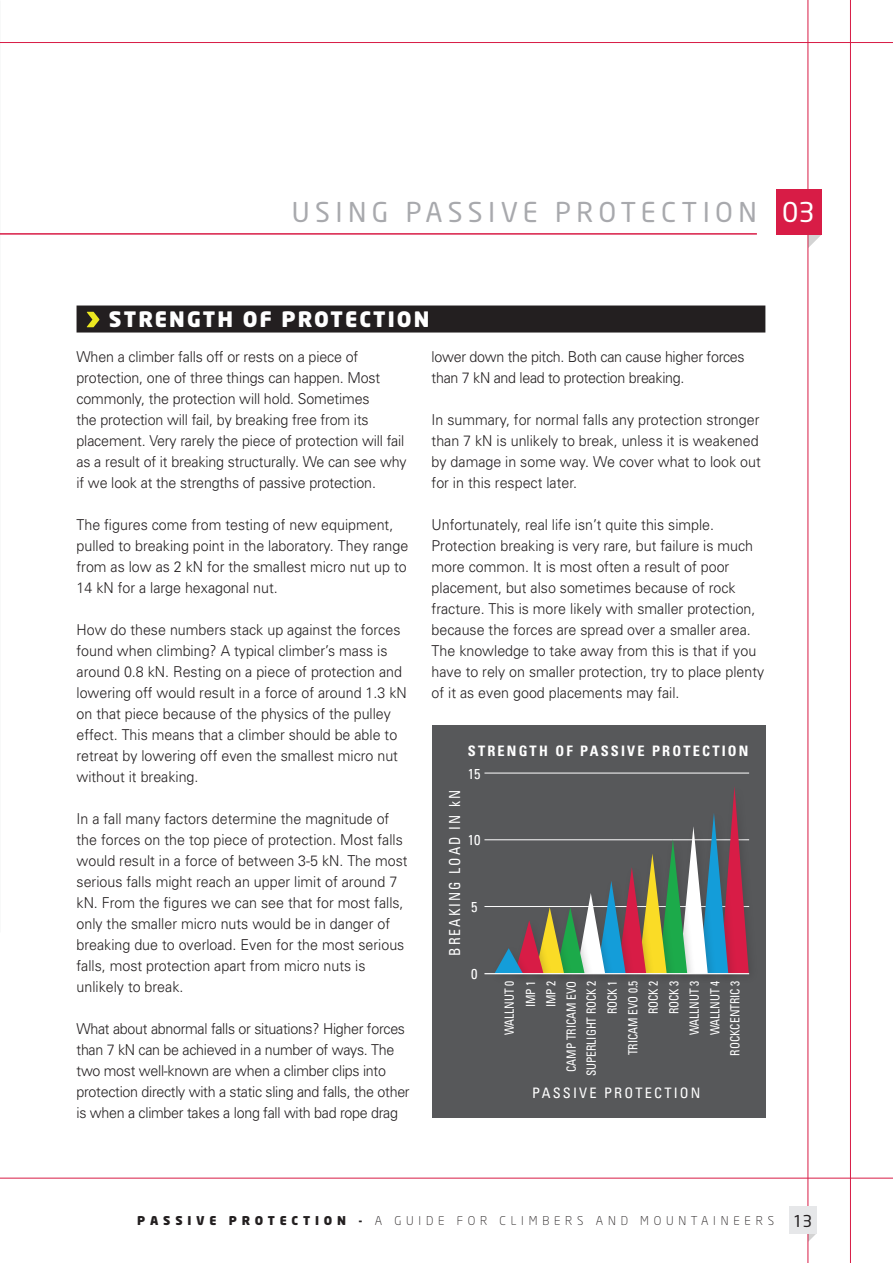
<style>
.page{position:relative;width:893px;height:1263px;background:#fff}
.page>*{position:absolute;margin:0;border:0;box-sizing:border-box;transform-origin:0 0}
.t1{font:27px "Neo Sans";letter-spacing:.2em;color:#a8a9ad}
.t2{font:900 21px "Neo Sans";letter-spacing:.1em;color:#fff}
.t3{font:condensed 15.15px "Univers";letter-spacing:.15em;color:#fff;scale:.9 1}
.t4{font:300 15px/21px "Univers";color:#231f20;scale:.95 1}
.t5{font:300 15px/21px "Univers";letter-spacing:-.02em;color:#231f20;scale:.95 1}
.t6{font:700 condensed 14.4px "Univers";letter-spacing:.15em;color:#fff}
.t7{font:condensed 14.4px "Univers";letter-spacing:.15em;color:#fff}
.t8{font:condensed 12.6px/20.5px "Univers";color:#fff;scale:.9 1}
.t9{font:300 12px "Neo Sans";letter-spacing:.4em;color:#231f20}
.s1{color:#fff}
.s2{font-weight:900}
.s3{font-weight:400;font-size:16.2px}
</style>
<div class="page">
<hr style="left:0;top:42px;width:893px;height:1px;background:#d81c46">
<hr style="left:0;top:1178px;width:893px;height:1px;background:#d81c46">
<hr style="left:808px;top:0;width:1px;height:1263px;background:#d81c46">
<hr style="left:850px;top:0;width:1px;height:1263px;background:#d81c46">
<svg style="left:808px;top:1234px;width:8px;height:8px"></svg>
<div style="left:789px;top:1207px;width:27px;height:27px;background:#e6e7e9"></div>
<hr style="left:0;top:233px;width:757px;height:2px;background:#d81c46">
<svg style="left:808px;top:235px;width:13px;height:13px"></svg>
<div style="left:776px;top:189px;width:45px;height:46px;background:#d81c46"></div>
<div style="left:77px;top:305px;width:688px;height:27px;background:#231f20"></div>
<svg style="left:87px;top:312px;width:12px;height:15px"></svg>
<div style="left:432px;top:725px;width:333px;height:392px;background:#57585a"></div>
<hr style="left:484px;top:773px;width:265px;height:1px;background:#fff">
<hr style="left:484px;top:839px;width:265px;height:1px;background:#fff">
<hr style="left:484px;top:906px;width:265px;height:1px;background:#fff">
<div style="left:695px;top:810px;width:43px;height:174px;background:#231f20;opacity:.2"></div>
<div style="left:674px;top:823px;width:44px;height:161px;background:#231f20;opacity:.2"></div>
<div style="left:654px;top:836px;width:43px;height:148px;background:#231f20;opacity:.2"></div>
<div style="left:633px;top:850px;width:44px;height:134px;background:#231f20;opacity:.2"></div>
<div style="left:613px;top:864px;width:43px;height:120px;background:#231f20;opacity:.2"></div>
<div style="left:592px;top:877px;width:43px;height:107px;background:#231f20;opacity:.2"></div>
<div style="left:572px;top:889px;width:42px;height:95px;background:#231f20;opacity:.2"></div>
<div style="left:551px;top:904px;width:43px;height:80px;background:#231f20;opacity:.2"></div>
<div style="left:531px;top:904px;width:42px;height:80px;background:#231f20;opacity:.2"></div>
<div style="left:510px;top:917px;width:43px;height:67px;background:#231f20;opacity:.2"></div>
<div style="left:490px;top:944px;width:42px;height:40px;background:#231f20;opacity:.2"></div>
<svg style="left:494px;top:787px;width:255px;height:186px"></svg>
<hr style="left:484px;top:973px;width:265px;height:1px;background:#fff">
<h1 class="t1" style="left:292px;top:196px;width:524px">USING PASSIVE PROTECTION <span class="s1">03</span></h1>
<h2 class="t2" style="left:109px;top:306px;width:322px">STRENGTH OF PROTECTION</h2>
<p class="t4" style="left:77px;top:346px;width:349px">When a climber falls off or rests on a piece of protection, one of three things can happen. Most commonly, the protection will hold. Sometimes<br>the protection will fail, by breaking free from its placement. Very rarely the piece of protection will fail as a result of it breaking structurally. We can see why if we look at the strengths of passive protection.</p>
<p class="t4" style="left:77px;top:514px;width:351px">The figures come from testing of new equipment, pulled to breaking point in the laboratory. They range from as low as 2 kN for the smallest micro nut up to 14 kN for a large hexagonal nut.</p>
<p class="t4" style="left:77px;top:619px;width:349px">How do these numbers stack up against the forces found when climbing? A typical climber’s mass is around 0.8 kN. Resting on a piece of protection and lowering off would result in a force of around 1.3 kN on that piece because of the physics of the pulley effect. This means that a climber should be able to retreat by lowering off even the smallest micro nut without it breaking.</p>
<p class="t4" style="left:77px;top:808px;width:350px">In a fall many factors determine the magnitude of the forces on the top piece of protection. Most falls would result in a force of between 3-5 kN. The most serious falls might reach an upper limit of around 7 kN. From the figures we can see that for most falls, only the smaller micro nuts would be in danger of breaking due to overload. Even for the most serious falls, most protection apart from micro nuts is unlikely to break.</p>
<p class="t5" style="left:77px;top:1018px;width:352px">What about abnormal falls or situations? Higher forces than 7 kN can be achieved in a number of ways. The two most well-known are when a climber clips into protection directly with a static sling and falls, the other is when a climber takes a long fall with bad rope drag</p>
<p class="t5" style="left:432px;top:346px;width:331px">lower down the pitch. Both can cause higher forces than 7 kN and lead to protection breaking.</p>
<p class="t4" style="left:432px;top:409px;width:348px">In summary, for normal falls any protection stronger than 7 kN is unlikely to break, unless it is weakened by damage in some way. We cover what to look out for in this respect later.</p>
<p class="t4" style="left:432px;top:514px;width:352px">Unfortunately, real life isn’t quite this simple.<br>Protection breaking is very rare, but failure is much more common. It is most often a result of poor placement, but also sometimes because of rock fracture. This is more likely with smaller protection, because the forces are spread over a smaller area.<br>The knowledge to take away from this is that if you have to rely on smaller protection, try to place plenty of it as even good placements may fail.</p>
<p class="t6" style="left:468px;top:742px;width:282px">STRENGTH OF PASSIVE PROTECTION</p>
<p class="t7" style="left:468px;top:764px;width:14px">15</p>
<p class="t3" style="left:445px;top:956px;width:185px;rotate:-90deg">BREAKING LOAD IN kN</p>
<p class="t7" style="left:468px;top:831px;width:14px">10</p>
<p class="t7" style="left:471px;top:898px;width:8px">5</p>
<p class="t7" style="left:471px;top:964px;width:8px">0</p>
<p class="t8" style="left:684px;top:1035px;width:62px;rotate:-90deg">WALLNUT 3<br>WALLNUT 4</p>
<p class="t8" style="left:581px;top:1076px;width:108px;rotate:-90deg">SUPERLIGHT ROCK 2</p>
<p class="t8" style="left:520px;top:1007px;width:31px;rotate:-90deg">IMP 1<br>IMP 2</p>
<p class="t8" style="left:643px;top:1014px;width:39px;rotate:-90deg">ROCK 2<br>ROCK 3</p>
<p class="t8" style="left:499px;top:1035px;width:62px;rotate:-90deg">WALLNUT 0</p>
<p class="t8" style="left:725px;top:1055px;width:85px;rotate:-90deg">ROCKCENTRIC 3</p>
<p class="t8" style="left:622px;top:1055px;width:85px;rotate:-90deg">TRICAM EVO 0.5</p>
<p class="t8" style="left:561px;top:1072px;width:103px;rotate:-90deg">CAMP TRICAM EVO</p>
<p class="t8" style="left:602px;top:1014px;width:39px;rotate:-90deg">ROCK 1</p>
<p class="t7" style="left:532px;top:1084px;width:170px">PASSIVE PROTECTION</p>
<p class="t9" style="left:137px;top:1214px;width:677px"><span class="s2">PASSIVE PROTECTION -</span> A GUIDE FOR CLIMBERS AND MOUNTAINEERS <span class="s3">13</span></p>
</div>
